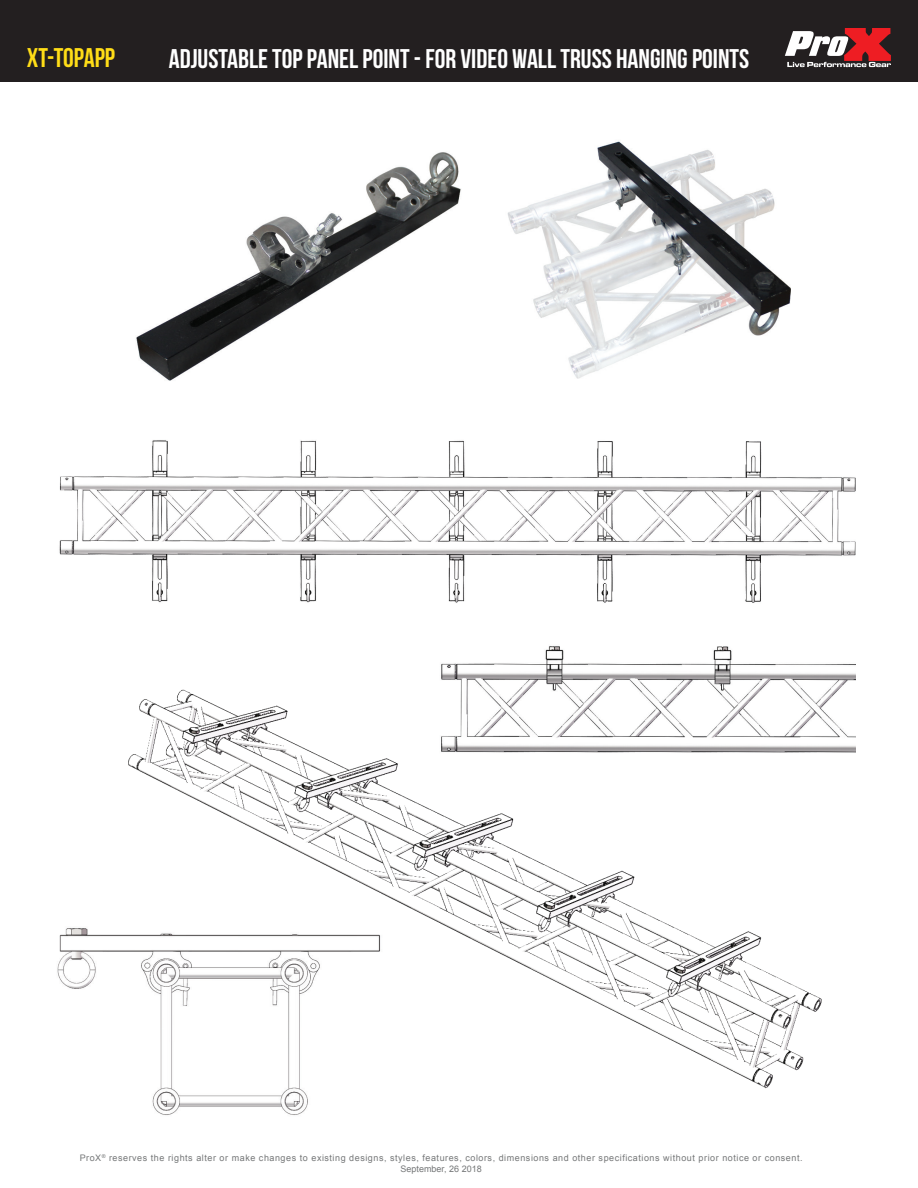
<style>
.page{position:relative;width:918px;height:1188px;background:#fff}
.page>*{position:absolute;margin:0;border:0;box-sizing:border-box;transform-origin:0 0}
.t1{font:27px "Bebas Neue";color:#fff}
.t2{font:27px "Bebas Neue";color:#ffdd17}
.t3{font:9px/10.8px "Arial";letter-spacing:.06em;color:#757778;text-align:center}
</style>
<div class="page">
<img style="left:93px;top:81px;width:392px;height:300px">
<img style="left:485px;top:81px;width:340px;height:298px">
<div style="left:0;top:0;width:918px;height:81px;background:#231f20"></div>
<svg style="left:785px;top:28px;width:106px;height:39px"></svg>
<img style="left:59px;top:440px;width:797px;height:163px">
<img style="left:128px;top:689px;width:694px;height:400px">
<img style="left:57px;top:916px;width:328px;height:199px">
<img style="left:426px;top:646px;width:430px;height:121px">
<h1 class="t2" style="left:27px;top:43px;width:90px">XT-TOPAPP</h1>
<h1 class="t1" style="left:169px;top:44px;width:582px">ADJUSTABLE TOP PANEL POINT - FOR VIDEO WALL TRUSS HANGING POINTS</h1>
<p class="t3" style="left:80px;top:1152px;width:724px">ProX<sup>®</sup> reserves the rights alter or make changes to existing designs, styles, features, colors, dimensions and other specifications without prior notice or consent.<br>September, 26 2018</p>
</div>
